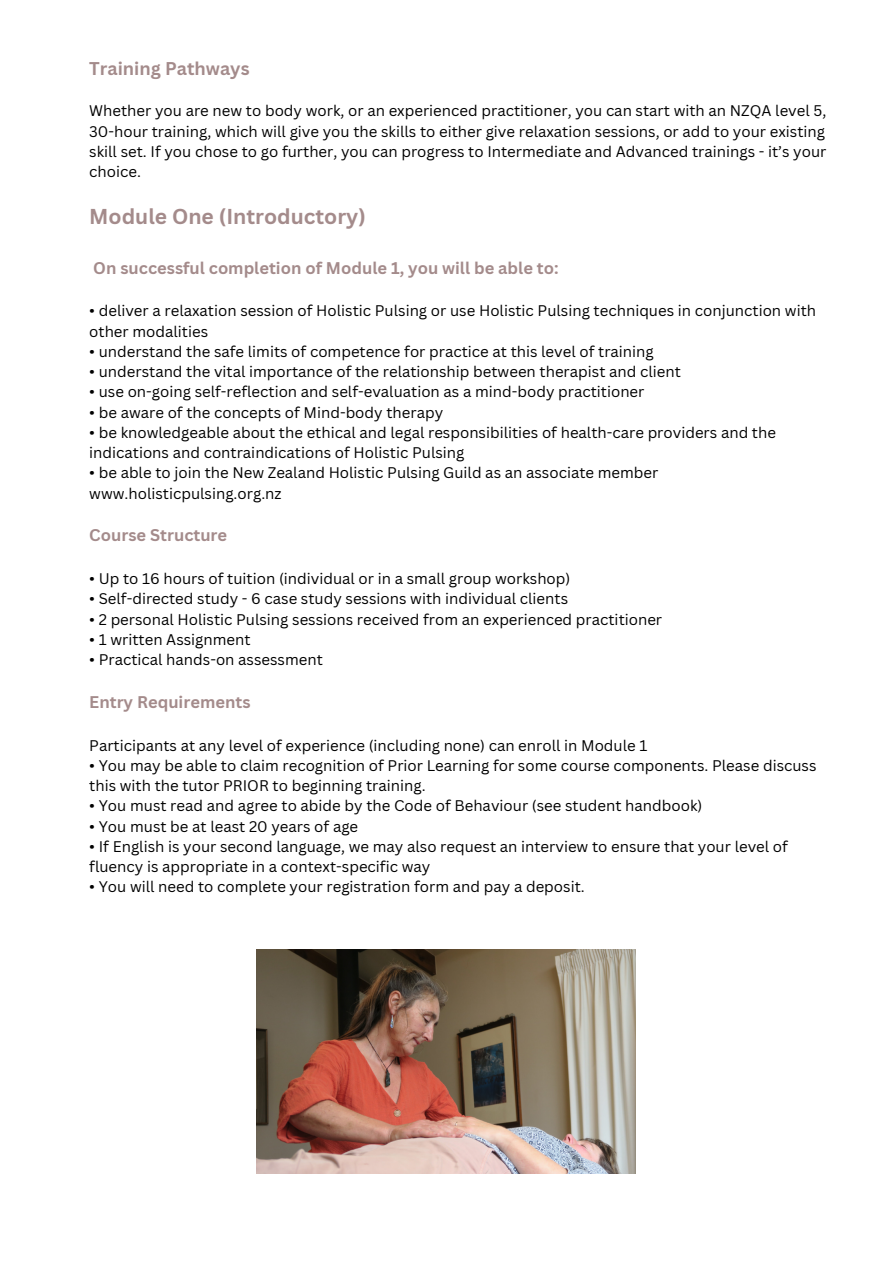
<style>
.page{position:relative;width:893px;height:1264px;background:#fff}
.page>*{position:absolute;margin:0;border:0;box-sizing:border-box;transform-origin:0 0}
.t1{font:700 21px "Canva Sans";color:#a48b8b}
.t2{font:700 18px "Canva Sans";color:#a48b8b}
.t3{font:700 16.5px "Canva Sans";color:#a48b8b}
.t4{font:15px/20.2px "Canva Sans";color:#000}
</style>
<div class="page">
<img style="left:256px;top:949px;width:379px;height:224px">
<p class="t2" style="left:89px;top:55px;width:162px">Training Pathways</p>
<p class="t4" style="left:89px;top:100px;width:738px;text-align:justify">Whether you are new to body work, or an experienced practitioner, you can start with an NZQA level 5, 30-hour training, which will give you the skills to either give relaxation sessions, or add to your existing skill set. If you chose to go further, you can progress to Intermediate and Advanced trainings - it’s your choice.</p>
<h1 class="t1" style="left:89px;top:202px;width:278px">Module One (Introductory)</h1>
<p class="t3" style="left:93px;top:256px;width:467px">On successful completion of Module 1, you will be able to:</p>
<p class="t4" style="left:89px;top:300px;width:728px">• deliver a relaxation session of Holistic Pulsing or use Holistic Pulsing techniques in conjunction with other modalities</p>
<p class="t4" style="left:89px;top:341px;width:566px">• understand the safe limits of competence for practice at this level of training</p>
<p class="t4" style="left:89px;top:361px;width:593px">• understand the vital importance of the relationship between therapist and client</p>
<p class="t4" style="left:89px;top:381px;width:556px">• use on-going self-reflection and self-evaluation as a mind-body practitioner</p>
<p class="t4" style="left:89px;top:402px;width:355px">• be aware of the concepts of Mind-body therapy</p>
<p class="t4" style="left:89px;top:422px;width:688px">• be knowledgeable about the ethical and legal responsibilities of health-care providers and the indications and contraindications of Holistic Pulsing</p>
<p class="t4" style="left:89px;top:462px;width:570px">• be able to join the New Zealand Holistic Pulsing Guild as an associate member www.holisticpulsing.org.nz</p>
<p class="t3" style="left:89px;top:524px;width:139px">Course Structure</p>
<p class="t4" style="left:89px;top:568px;width:482px">• Up to 16 hours of tuition (individual or in a small group workshop)</p>
<p class="t4" style="left:89px;top:588px;width:480px">• Self-directed study - 6 case study sessions with individual clients</p>
<p class="t4" style="left:89px;top:608px;width:574px">• 2 personal Holistic Pulsing sessions received from an experienced practitioner</p>
<p class="t4" style="left:89px;top:629px;width:163px">• 1 written Assignment</p>
<p class="t4" style="left:89px;top:649px;width:235px">• Practical hands-on assessment</p>
<p class="t3" style="left:89px;top:690px;width:163px">Entry Requirements</p>
<p class="t4" style="left:89px;top:734px;width:559px">Participants at any level of experience (including none) can enroll in Module 1</p>
<p class="t4" style="left:89px;top:755px;width:728px">• You may be able to claim recognition of Prior Learning for some course components. Please discuss this with the tutor PRIOR to beginning training.</p>
<p class="t4" style="left:89px;top:795px;width:614px">• You must read and agree to abide by the Code of Behaviour (see student handbook)</p>
<p class="t4" style="left:89px;top:815px;width:270px">• You must be at least 20 years of age</p>
<p class="t4" style="left:89px;top:835px;width:700px">• If English is your second language, we may also request an interview to ensure that your level of fluency is appropriate in a context-specific way</p>
<p class="t4" style="left:89px;top:876px;width:497px">• You will need to complete your registration form and pay a deposit.</p>
</div>
